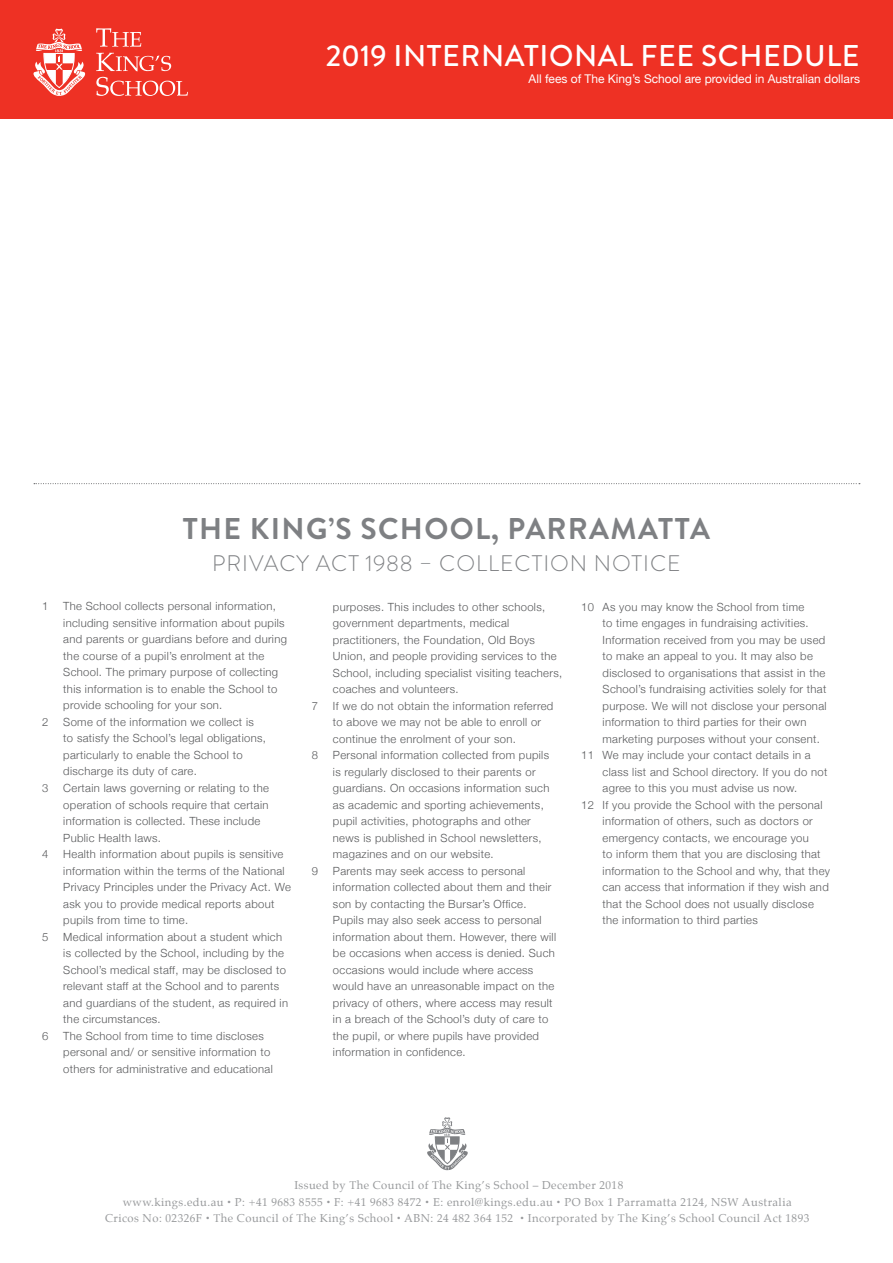
<style>
.page{position:relative;width:893px;height:1263px;background:#fff}
.page>*{position:absolute;margin:0;border:0;box-sizing:border-box;transform-origin:0 0}
.t1{font:500 30px "Brandon Grotesque";letter-spacing:.02em;color:#fff}
.t2{font:700 30px "Brandon Grotesque";letter-spacing:.045em;color:#7e8083}
.t3{font:300 22.5px "Brandon Grotesque";letter-spacing:.045em;color:#7e8083}
.t4{font:12px "Helvetica Neue";color:#fff}
.t5{font:300 11.25px/16.5px "Helvetica Neue";letter-spacing:.03em;color:#58595b}
.t6{font:11.25px/16.5px "Palatino";letter-spacing:.04em;color:#989a9c;text-align:center}
.s1{font-family:"Helvetica Neue"}
</style>
<div class="page">
<div style="left:0;top:0;width:893px;height:119px;background:#ee3124"></div>
<svg style="left:96px;top:28px;width:45px;height:19px"></svg>
<svg style="left:96px;top:53px;width:75px;height:18px"></svg>
<svg style="left:96px;top:77px;width:92px;height:19px"></svg>
<svg style="left:33px;top:29px;width:52px;height:67px"></svg>
<svg style="left:427px;top:1117px;width:41px;height:53px"></svg>
<svg style="left:34px;top:483px;width:826px;height:1px"></svg>
<h1 class="t1" style="left:326px;top:35px;width:535px">2019 INTERNATIONAL FEE SCHEDULE</h1>
<p class="t4" style="left:529px;top:70px;width:333px">All fees of The King’s School are provided in Australian dollars</p>
<h1 class="t2" style="left:183px;top:507px;width:529px">THE KING’S SCHOOL, PARRAMATTA</h1>
<h2 class="t3" style="left:212px;top:548px;width:470px">PRIVACY ACT 1988 – COLLECTION NOTICE</h2>
<p class="t5" style="left:42px;top:597px;width:8px">1</p>
<p class="t5" style="left:63px;top:597px;width:225px">The School collects personal information, including sensitive information about pupils and parents or guardians before and during the course of a pupil’s enrolment at the School. The primary purpose of collecting this information is to enable the School to provide schooling for your son.</p>
<p class="t5" style="left:42px;top:713px;width:8px">2</p>
<p class="t5" style="left:63px;top:713px;width:204px">Some of the information we collect is to satisfy the School’s legal obligations, particularly to enable the School to discharge its duty of care.</p>
<p class="t5" style="left:42px;top:779px;width:8px">3</p>
<p class="t5" style="left:63px;top:779px;width:207px">Certain laws governing or relating to the operation of schools require that certain information is collected. These include Public Health laws.</p>
<p class="t5" style="left:42px;top:845px;width:8px">4</p>
<p class="t5" style="left:63px;top:845px;width:229px">Health information about pupils is sensitive information within the terms of the National Privacy Principles under the Privacy Act. We ask you to provide medical reports about pupils from time to time.</p>
<p class="t5" style="left:42px;top:927px;width:8px">5</p>
<p class="t5" style="left:63px;top:927px;width:226px">Medical information about a student which is collected by the School, including by the School’s medical staff, may be disclosed to relevant staff at the School and to parents and guardians of the student, as required in the circumstances.</p>
<p class="t5" style="left:42px;top:1026px;width:8px">6</p>
<p class="t5" style="left:63px;top:1026px;width:211px">The School from time to time discloses personal and/ or sensitive information to others for administrative and educational</p>
<p class="t5" style="left:333px;top:597px;width:231px">purposes. This includes to other schools, government departments, medical practitioners, the Foundation, Old Boys Union, and people providing services to the School, including specialist visiting teachers, coaches and volunteers.</p>
<p class="t5" style="left:312px;top:696px;width:8px">7</p>
<p class="t5" style="left:333px;top:696px;width:222px">If we do not obtain the information referred to above we may not be able to enroll or continue the enrolment of your son.</p>
<p class="t5" style="left:312px;top:746px;width:8px">8</p>
<p class="t5" style="left:333px;top:746px;width:218px">Personal information collected from pupils is regularly disclosed to their parents or guardians. On occasions information such as academic and sporting achievements, pupil activities, photographs and other news is published in School newsletters, magazines and on our website.</p>
<p class="t5" style="left:312px;top:861px;width:8px">9</p>
<p class="t5" style="left:333px;top:861px;width:225px">Parents may seek access to personal information collected about them and their son by contacting the Bursar’s Office.<br>Pupils may also seek access to personal information about them. However, there will be occasions when access is denied. Such occasions would include where access would have an unreasonable impact on the privacy of others, where access may result in a breach of the School’s duty of care to the pupil, or where pupils have provided information in confidence.</p>
<p class="t5" style="left:581px;top:597px;width:224px">10 As you may know the School from time</p>
<p class="t5" style="left:603px;top:614px;width:208px">to time engages in fundraising activities.</p>
<p class="t5" style="left:603px;top:630px;width:224px">Information received from you may be used</p>
<p class="t5" style="left:603px;top:647px;width:212px">to make an appeal to you. It may also be</p>
<p class="t5" style="left:603px;top:663px;width:224px">disclosed to organisations that assist in the</p>
<p class="t5" style="left:603px;top:680px;width:225px">School’s fundraising activities solely for that</p>
<p class="t5" style="left:603px;top:697px;width:226px">purpose. We will not disclose your personal</p>
<p class="t5" style="left:603px;top:713px;width:205px">information to third parties for their own</p>
<p class="t5" style="left:603px;top:730px;width:219px">marketing purposes without your consent.</p>
<p class="t5" style="left:581px;top:746px;width:231px">11 We may include your contact details in a</p>
<p class="t5" style="left:603px;top:763px;width:226px">class list and School directory. If you do not</p>
<p class="t5" style="left:603px;top:779px;width:196px">agree to this you must advise us now.</p>
<p class="t5" style="left:581px;top:796px;width:243px">12 If you provide the School with the personal</p>
<p class="t5" style="left:603px;top:812px;width:212px">information of others, such as doctors or</p>
<p class="t5" style="left:603px;top:829px;width:208px">emergency contacts, we encourage you</p>
<p class="t5" style="left:603px;top:845px;width:219px">to inform them that you are disclosing that</p>
<p class="t5" style="left:603px;top:862px;width:229px">information to the School and why, that they</p>
<p class="t5" style="left:603px;top:878px;width:228px">can access that information if they wish and</p>
<p class="t5" style="left:603px;top:895px;width:213px">that the School does not usually disclose</p>
<p class="t5" style="left:603px;top:911px;width:157px">the information to third parties</p>
<p class="t6" style="left:105px;top:1178px;width:706px">Issued by The Council of The King’s School – December 2018<br>www.kings.edu.au <span class="s1">•</span> P: +41 9683 8555 <span class="s1">•</span> F: +41 9683 8472 <span class="s1">•</span> E: enrol@kings.edu.au <span class="s1">•</span> PO Box 1 Parramatta 2124, NSW Australia<br>Cricos No: 02326F <span class="s1">•</span> The Council of The King’s School <span class="s1">•</span> ABN: 24 482 364 152 <span class="s1">•</span> Incorporated by The King’s School Council Act 1893</p>
</div>
